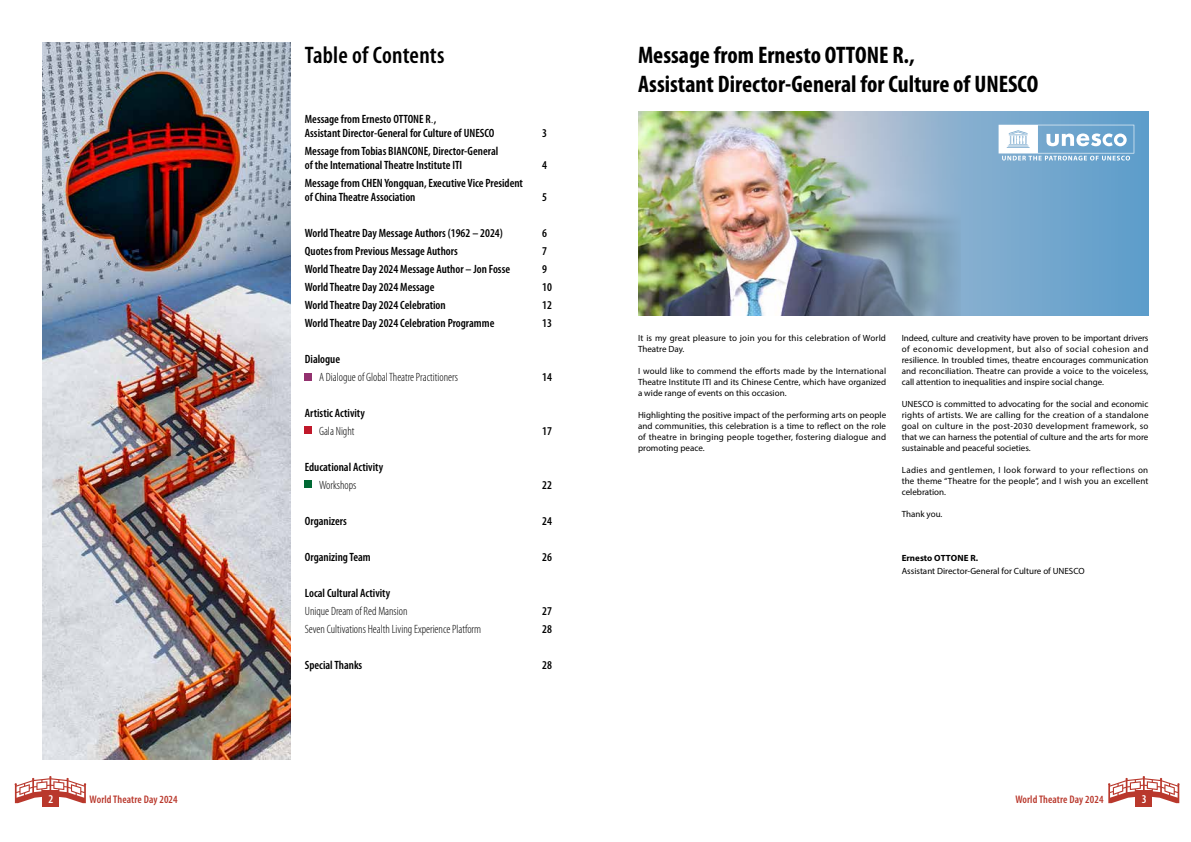
<style>
.page{position:relative;width:1191px;height:842px;background:#fff}
.page>*{position:absolute;margin:0;border:0;box-sizing:border-box;transform-origin:0 0}
.t1{font:700 condensed 24px/28.8px "Myriad Pro";color:#000}
.t2{font:600 condensed 24px "Myriad Pro";letter-spacing:.01em;color:#000}
.t3{font:600 condensed 12px/18px "Myriad Pro";color:#000}
.t4{font:300 condensed 12px/18px "Myriad Pro";color:#000}
.t5{font:600 condensed 12px "Myriad Pro";color:#fff}
.t6{font:600 condensed 11px "Myriad Pro";letter-spacing:.01em;color:#b9382c}
.t7{font:9px/11px "Myriad Pro";color:#000;text-align:justify}
.t8{font:9px/11px "Myriad Pro";letter-spacing:.02em;color:#000}
.t9{font:700 9px "Myriad Pro";color:#000}
.s1{font-family:"Adobe Song Std";font-weight:300;font-stretch:normal}
</style>
<div class="page">
<svg style="left:15px;top:776px;width:71px;height:27px"></svg>
<div style="left:42px;top:790px;width:17px;height:16px;background:#b9382c"></div>
<svg style="left:1108px;top:776px;width:71px;height:27px"></svg>
<div style="left:1135px;top:790px;width:17px;height:16px;background:#b9382c"></div>
<div style="left:305px;top:373px;width:7px;height:7px;background:#93316f"></div>
<div style="left:305px;top:426px;width:7px;height:7px;background:#c0182a"></div>
<div style="left:305px;top:480px;width:7px;height:8px;background:#006934"></div>
<svg style="left:960px;top:111px;width:188px;height:205px;background:#72a6cd"></svg>
<svg style="left:998px;top:125px;width:136px;height:35px"></svg>
<img style="left:43px;top:43px;width:248px;height:717px">
<img style="left:638px;top:111px;width:322px;height:205px">
<h1 class="t2" style="left:305px;top:40px;width:141px">Table of Contents</h1>
<h1 class="t1" style="left:638px;top:41px;width:402px">Message from Ernesto OTTONE R.,<br>Assistant Director-General for Culture of UNESCO</h1>
<h2 class="t3" style="left:305px;top:111px;width:191px;line-height:14px">Message from Ernesto OTTONE R<span class="s1">.</span>,<br>Assistant Director-General for Culture of UNESCO</h2>
<h2 class="t3" style="left:305px;top:143px;width:195px;line-height:14px">Message from Tobias BIANCONE, Director-General of the International Theatre Institute ITI</h2>
<h2 class="t3" style="left:305px;top:175px;width:220px;line-height:14px">Message from CHEN Yongquan, Executive Vice President of China Theatre Association</h2>
<p class="t3" style="left:305px;top:223px;width:207px">World Theatre Day Message Authors (1962 – 2024)<br>Quotes from Previous Message Authors<br>World Theatre Day 2024 Message Author – Jon Fosse World Theatre Day 2024 Message<br>World Theatre Day 2024 Celebration<br>World Theatre Day 2024 Celebration Programme</p>
<h2 class="t3" style="left:305px;top:349px;width:37px">Dialogue</h2>
<h2 class="t4" style="left:319px;top:368px;width:140px">A Dialogue of Global Theatre Practitioners</h2>
<h2 class="t3" style="left:305px;top:403px;width:62px">Artistic Activity</h2>
<h2 class="t4" style="left:319px;top:422px;width:37px">Gala Night</h2>
<h2 class="t3" style="left:305px;top:457px;width:80px">Educational Activity</h2>
<h2 class="t4" style="left:319px;top:476px;width:39px">Workshops</h2>
<h2 class="t3" style="left:305px;top:511px;width:43px">Organizers</h2>
<h2 class="t3" style="left:305px;top:547px;width:67px">Organizing Team</h2>
<h2 class="t3" style="left:305px;top:583px;width:87px">Local Cultural Activity</h2>
<h2 class="t4" style="left:305px;top:602px;width:178px">Unique Dream of Red Mansion<br>Seven Cultivations Health Living Experience Platform</h2>
<h2 class="t3" style="left:305px;top:655px;width:59px">Special Thanks</h2>
<h2 class="t3" style="left:542px;top:123px;width:6px">3</h2>
<h2 class="t3" style="left:542px;top:155px;width:6px">4</h2>
<h2 class="t3" style="left:542px;top:187px;width:6px">5</h2>
<h2 class="t3" style="left:542px;top:223px;width:11px">6<br>7<br>9<br>10<br>12<br>13</h2>
<h2 class="t3" style="left:542px;top:367px;width:11px">14</h2>
<h2 class="t3" style="left:542px;top:421px;width:11px">17</h2>
<h2 class="t3" style="left:542px;top:475px;width:11px">22</h2>
<h2 class="t3" style="left:542px;top:511px;width:11px">24</h2>
<h2 class="t3" style="left:542px;top:547px;width:11px">26</h2>
<h2 class="t3" style="left:542px;top:601px;width:11px">27<br>28</h2>
<h2 class="t3" style="left:542px;top:655px;width:11px">28</h2>
<p class="t8" style="left:638px;top:333px;width:249px">It is my great pleasure to join you for this celebration of World<br>Theatre Day.</p>
<p class="t7" style="left:638px;top:366px;width:250px">I would like to commend the efforts made by the International Theatre Institute ITI and its Chinese Centre, which have organized a wide range of events on this occasion.</p>
<p class="t7" style="left:638px;top:410px;width:250px">Highlighting the positive impact of the performing arts on people and communities, this celebration is a time to reflect on the role of theatre in bringing people together, fostering dialogue and promoting peace.</p>
<p class="t7" style="left:901px;top:333px;width:248px">Indeed, culture and creativity have proven to be important drivers of economic development, but also of social cohesion and resilience. In troubled times, theatre encourages communication and reconciliation. Theatre can provide a voice to the voiceless, call attention to inequalities and inspire social change.</p>
<p class="t7" style="left:901px;top:399px;width:248px">UNESCO is committed to advocating for the social and economic rights of artists. We are calling for the creation of a standalone goal on culture in the post-2030 development framework, so that we can harness the potential of culture and the arts for more sustainable and peaceful societies.</p>
<p class="t7" style="left:901px;top:465px;width:248px">Ladies and gentlemen, I look forward to your reflections on the theme “Theatre for the people”, and I wish you an excellent celebration.</p>
<p class="t7" style="left:901px;top:509px;width:42px">Thank you.</p>
<p class="t9" style="left:901px;top:552px;width:78px">Ernesto OTTONE R.</p>
<p class="t7" style="left:901px;top:566px;width:184px">Assistant Director-General for Culture of UNESCO</p>
<h2 class="t5" style="left:49px;top:791px;width:6px">2</h2>
<p class="t6" style="left:90px;top:793px;width:90px">World Theatre Day 2024</p>
<p class="t6" style="left:1015px;top:793px;width:90px">World Theatre Day 2024</p>
<h2 class="t5" style="left:1142px;top:791px;width:6px">3</h2>
</div>
